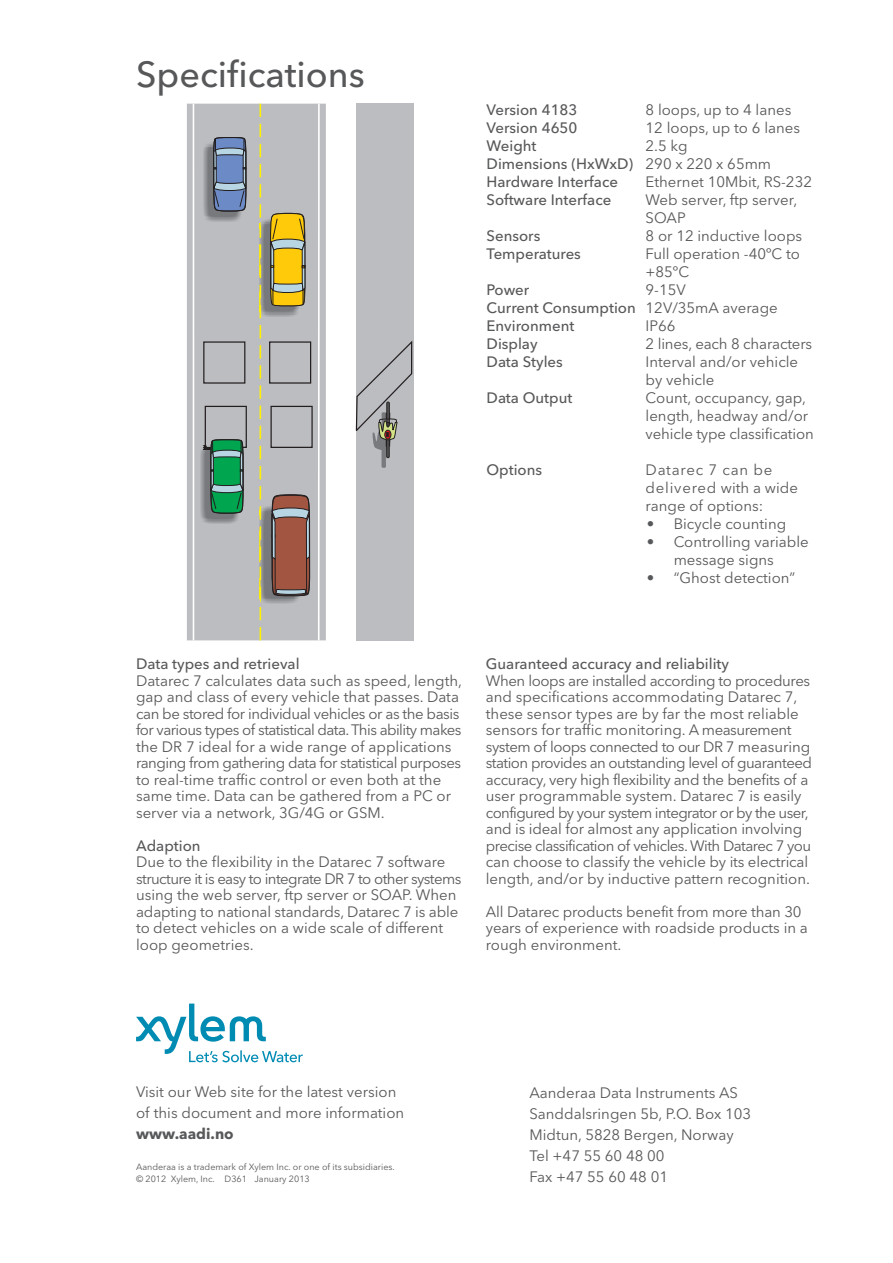
<style>
.page{position:relative;width:893px;height:1263px;background:#fff}
.page>*{position:absolute;margin:0;border:0;box-sizing:border-box;transform-origin:0 0}
.t1{font:500 36px "Avenir Next LT Pro";color:#57585a}
.t2{font:15px/16.5px "Avenir Next LT Pro";color:#57585a}
.t3{font:15px/16.5px "Avenir Next LT Pro";letter-spacing:-.02em;color:#57585a}
.t4{font:500 15px/18px "Avenir Next LT Pro";color:#57585a}
.t5{font:700 15px "Avenir Next LT Pro";color:#57585a}
.t6{font:9px/12px "Avenir Next LT Pro";color:#57585a}
.s1{font-weight:400}
</style>
<div class="page">
<svg style="left:136px;top:1003px;width:167px;height:59px"></svg>
<div style="left:187px;top:104px;width:139px;height:536px;background:#bcbdc0"></div>
<hr style="left:193px;top:104px;width:1px;height:536px;background:#fff">
<hr style="left:318px;top:104px;width:2px;height:536px;background:#fff">
<div style="left:356px;top:104px;width:57px;height:537px;background:#bcbdc0"></div>
<img style="left:201px;top:449px;width:2px;height:70px">
<svg style="left:203px;top:103px;width:110px;height:538px"></svg>
<svg style="left:355px;top:340px;width:58px;height:128px"></svg>
<h1 class="t1" style="left:136px;top:53px;width:230px">Specifications</h1>
<p class="t4" style="left:487px;top:101px;width:92px">Version 4183</p>
<p class="t2" style="left:646px;top:102px;width:147px">8 loops, up to 4 lanes</p>
<p class="t4" style="left:487px;top:119px;width:92px">Version 4650</p>
<p class="t2" style="left:646px;top:120px;width:156px">12 loops, up to 6 lanes</p>
<p class="t4" style="left:487px;top:137px;width:51px">Weight</p>
<p class="t4" style="left:487px;top:137px;width:286px;text-indent:159px"><span class="s1">2.5 kg<br></span>Dimensions (HxWxD) <span class="s1">290 x 220 x 65mm<br></span>Hardware Interface</p>
<p class="t2" style="left:646px;top:174px;width:168px">Ethernet 10Mbit, RS-232</p>
<p class="t4" style="left:487px;top:191px;width:126px">Software Interface</p>
<p class="t2" style="left:646px;top:191px;width:153px;line-height:18px">Web server, ftp server,<br>SOAP</p>
<p class="t4" style="left:487px;top:227px;width:55px">Sensors</p>
<p class="t2" style="left:646px;top:228px;width:158px">8 or 12 inductive loops</p>
<p class="t4" style="left:487px;top:245px;width:96px">Temperatures</p>
<p class="t2" style="left:646px;top:245px;width:156px;line-height:18px">Full operation -40ºC to +85ºC</p>
<p class="t4" style="left:487px;top:281px;width:44px">Power</p>
<p class="t4" style="left:487px;top:281px;width:293px;text-indent:159px"><span class="s1">9-15V<br></span>Current Consumption <span class="s1">12V/35mA average<br></span>Environment</p>
<p class="t2" style="left:646px;top:318px;width:32px">IP66</p>
<p class="t4" style="left:487px;top:335px;width:53px">Display</p>
<p class="t2" style="left:646px;top:336px;width:168px">2 lines, each 8 characters</p>
<p class="t4" style="left:487px;top:353px;width:78px">Data Styles</p>
<p class="t2" style="left:646px;top:353px;width:154px;line-height:18px">Interval and/or vehicle by vehicle</p>
<p class="t4" style="left:487px;top:389px;width:87px">Data Output</p>
<p class="t2" style="left:646px;top:389px;width:170px;line-height:18px">Count, occupancy, gap, length, headway and/or vehicle type classification</p>
<p class="t4" style="left:487px;top:461px;width:57px">Options</p>
<p class="t2" style="left:646px;top:461px;width:154px;line-height:18px">Datarec 7 can be delivered with a wide range of options:</p>
<p class="t2" style="left:647px;top:516px;width:141px">• Bicycle counting</p>
<p class="t2" style="left:647px;top:533px;width:164px;line-height:18px;text-align:center">• Controlling variable message signs</p>
<p class="t2" style="left:647px;top:570px;width:150px">• “Ghost detection”</p>
<p class="t4" style="left:136px;top:655px;width:165px">Data types and retrieval</p>
<p class="t2" style="left:136px;top:672px;width:328px">Datarec 7 calculates data such as speed, length, gap and class of every vehicle that passes. Data can be stored for individual vehicles or as the basis for various types of statistical data. This ability makes the DR 7 ideal for a wide range of applications ranging from gathering data for statistical purposes to real-time traffic control or even both at the same time. Data can be gathered from a PC or server via a network, 3G/4G or GSM.</p>
<p class="t4" style="left:136px;top:837px;width:66px">Adaption</p>
<p class="t2" style="left:136px;top:854px;width:327px">Due to the flexibility in the Datarec 7 software structure it is easy to integrate DR 7 to other systems using the web server, ftp server or SOAP. When adapting to national standards, Datarec 7 is able to detect vehicles on a wide scale of different loop geometries.</p>
<p class="t4" style="left:486px;top:655px;width:245px">Guaranteed accuracy and reliability</p>
<p class="t3" style="left:486px;top:672px;width:328px">When loops are installed according to procedures and specifications accommodating Datarec 7, these sensor types are by far the most reliable sensors for traffic monitoring. A measurement system of loops connected to our DR 7 measuring station provides an outstanding level of guaranteed accuracy, very high flexibility and the benefits of a user programmable system. Datarec 7 is easily configured by your system integrator or by the user, and is ideal for almost any application involving precise classification of vehicles. With Datarec 7 you can choose to classify the vehicle by its electrical length, and/or by inductive pattern recognition.</p>
<p class="t2" style="left:486px;top:903px;width:324px">All Datarec products benefit from more than 30 years of experience with roadside products in a rough environment.</p>
<p class="t2" style="left:136px;top:1082px;width:270px;line-height:21px">Visit our Web site for the latest version of this document and more information</p>
<p class="t5" style="left:136px;top:1125px;width:99px">www.aadi.no</p>
<p class="t6" style="left:136px;top:1161px;width:260px">Aanderaa is a trademark of Xylem Inc. or one of its subsidiaries. © 2012 Xylem, Inc. D361 January 2013</p>
<p class="t2" style="left:529px;top:1082px;width:223px;line-height:21px">Aanderaa Data Instruments AS<br>Sanddalsringen 5b, P.O. Box 103<br>Midtun, 5828 Bergen, Norway<br>Tel +47 55 60 48 00<br>Fax +47 55 60 48 01</p>
</div>
